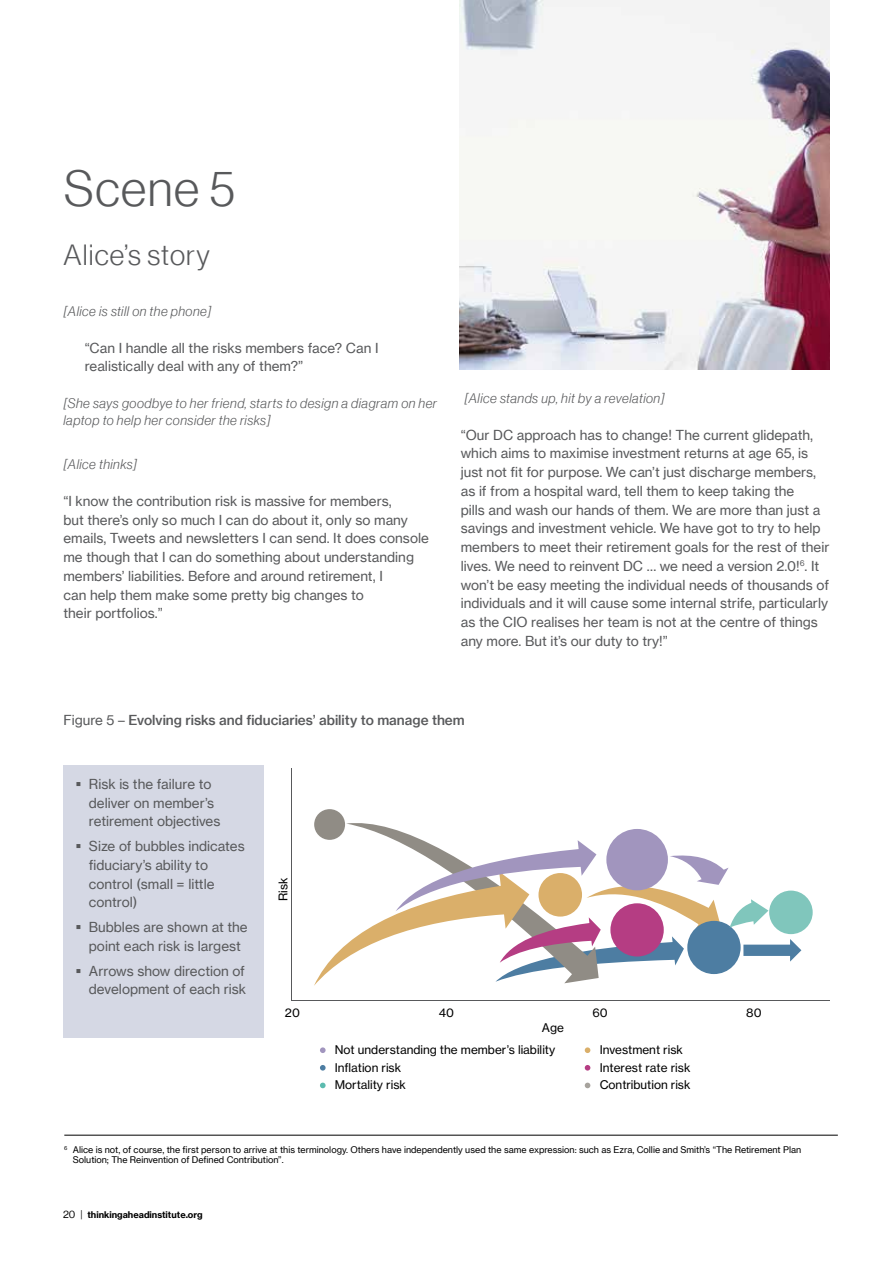
<style>
.page{position:relative;width:893px;height:1263px;background:#fff}
.page>*{position:absolute;margin:0;border:0;box-sizing:border-box;transform-origin:0 0}
.t1{font:49.5px "N Haas Grotesk DS Pro 45 Lt";letter-spacing:.03em;color:#58595b}
.t2{font:28.5px "N Haas Grotesk DS Pro 45 Lt";letter-spacing:.04em;color:#58595b}
.t3{font:13.5px/18.8px "N Haas Grotesk TX Pro 55 Rg";color:#58595b}
.t4{font:13.5px/18px "N Haas Grotesk DS Pro 46 Lt It";letter-spacing:.04em;color:#58595b}
.t5{font:13.5px "N Haas Grotesk TX Pro 65 Md";color:#58595b}
.t6{font:11.85px/21.9px "N Haas Grotesk TX Pro 55 Rg";color:#000}
.t7{font:9px/10.5px "N Haas Grotesk TX Pro 55 Rg";color:#000}
.t8{font:9px "N Haas Grotesk TX Pro 75 Bd";color:#000}
.s1{font-family:"N Haas Grotesk TX Pro 55 Rg"}
.s2{font-family:"N Haas Grotesk DS Pro 55 Rg";font-size:10.5px}
.s3{font-family:"N Haas Grotesk DS Pro 45 Lt";font-size:10.5px}
</style>
<div class="page">
<hr style="left:64px;top:1135px;width:774px;height:1px;background:#000">
<hr style="left:291px;top:1000px;width:538px;height:1px;background:#58595b">
<hr style="left:291px;top:768px;width:1px;height:232px;background:#58595b">
<div style="left:769px;top:890px;width:44px;height:44px;background:#80c6bc;border-radius:50%"></div>
<div style="left:314px;top:809px;width:31px;height:31px;background:#908c85;border-radius:50%"></div>
<svg style="left:320px;top:1047px;width:6px;height:6px"></svg>
<svg style="left:585px;top:1047px;width:5px;height:6px"></svg>
<svg style="left:320px;top:1065px;width:6px;height:5px"></svg>
<svg style="left:585px;top:1065px;width:5px;height:5px"></svg>
<svg style="left:320px;top:1082px;width:6px;height:6px"></svg>
<svg style="left:585px;top:1082px;width:5px;height:6px"></svg>
<svg style="left:314px;top:817px;width:487px;height:169px"></svg>
<div style="left:63px;top:765px;width:201px;height:273px;background:#d5d8e4"></div>
<img style="left:459px;top:0;width:370px;height:370px">
<h1 class="t1" style="left:64px;top:161px;width:172px">Scene 5</h1>
<h2 class="t2" style="left:63px;top:239px;width:148px">Alice’s story</h2>
<p class="t4" style="left:63px;top:302px;width:149px">[Alice is still on the phone]</p>
<p class="t3" style="left:85px;top:338px;width:295px">“Can I handle all the risks members face? Can I realistically deal with any of them?”</p>
<p class="t4" style="left:63px;top:394px;width:375px">[She says goodbye to her friend, starts to design a diagram on her laptop to help her consider the risks]</p>
<p class="t4" style="left:63px;top:455px;width:75px">[Alice thinks]</p>
<p class="t3" style="left:63px;top:491px;width:367px">“I know the contribution risk is massive for members,<br>but there’s only so much I can do about it, only so many emails, Tweets and newsletters I can send. It does console me though that I can do something about understanding members’ liabilities. Before and around retirement, I<br>can help them make some pretty big changes to<br>their portfolios.”</p>
<p class="t4" style="left:464px;top:389px;width:202px">[Alice stands up, hit by a revelation]</p>
<p class="t3" style="left:461px;top:425px;width:370px">“Our DC approach has to change! The current glidepath, which aims to maximise investment returns at age 65, is just not fit for purpose. We can’t just discharge members, as if from a hospital ward, tell them to keep taking the<br>pills and wash our hands of them. We are more than just a savings and investment vehicle. We have got to try to help members to meet their retirement goals for the rest of their lives. We need to reinvent DC … we need a version 2.0!<sup>6</sup>. It won’t be easy meeting the individual needs of thousands of individuals and it will cause some internal strife, particularly as the CIO realises her team is not at the centre of things any more. But it’s our duty to try!”</p>
<p class="t5" style="left:63px;top:712px;width:403px"><span class="s1">Figure 5 –</span> Evolving risks and fiduciaries’ ability to manage them</p>
<p class="t3" style="left:89px;top:774px;width:133px">Risk is the failure to deliver on member’s retirement objectives</p>
<p class="t3" style="left:89px;top:837px;width:157px">Size of bubbles indicates fiduciary’s ability to control (small = little control)</p>
<p class="t3" style="left:89px;top:918px;width:160px">Bubbles are shown at the point each risk is largest</p>
<p class="t3" style="left:89px;top:961px;width:159px">Arrows show direction of development of each risk</p>
<p class="t6" style="left:272px;top:901px;width:25px;rotate:-90deg">Risk</p>
<p class="t6" style="left:285px;top:1002px;width:17px">20</p>
<p class="t6" style="left:439px;top:1002px;width:17px">40</p>
<p class="t6" style="left:592px;top:1002px;width:17px">60</p>
<p class="t6" style="left:746px;top:1002px;width:17px">80</p>
<p class="t6" style="left:335px;top:1017px;width:231px;text-indent:207px">Age<br>Not understanding the member’s liability</p>
<p class="t6" style="left:600px;top:1039px;width:85px">Investment risk</p>
<p class="t6" style="left:335px;top:1056px;width:68px">Inflation risk</p>
<p class="t6" style="left:600px;top:1056px;width:92px">Interest rate risk</p>
<p class="t6" style="left:335px;top:1074px;width:73px">Mortality risk</p>
<p class="t6" style="left:600px;top:1074px;width:92px">Contribution risk</p>
<p class="t7" style="left:73px;top:1144px;width:730px;text-indent:-9px"><sup>6</sup> Alice is not, of course, the first person to arrive at this terminology. Others have independently used the same expression: such as Ezra, Collie and Smith’s “The Retirement Plan<br>Solution; The Reinvention of Defined Contribution”.</p>
<p class="t8" style="left:63px;top:1209px;width:141px"><span class="s2">20</span> <span class="s3">|</span> thinkingaheadinstitute.org</p>
</div>
